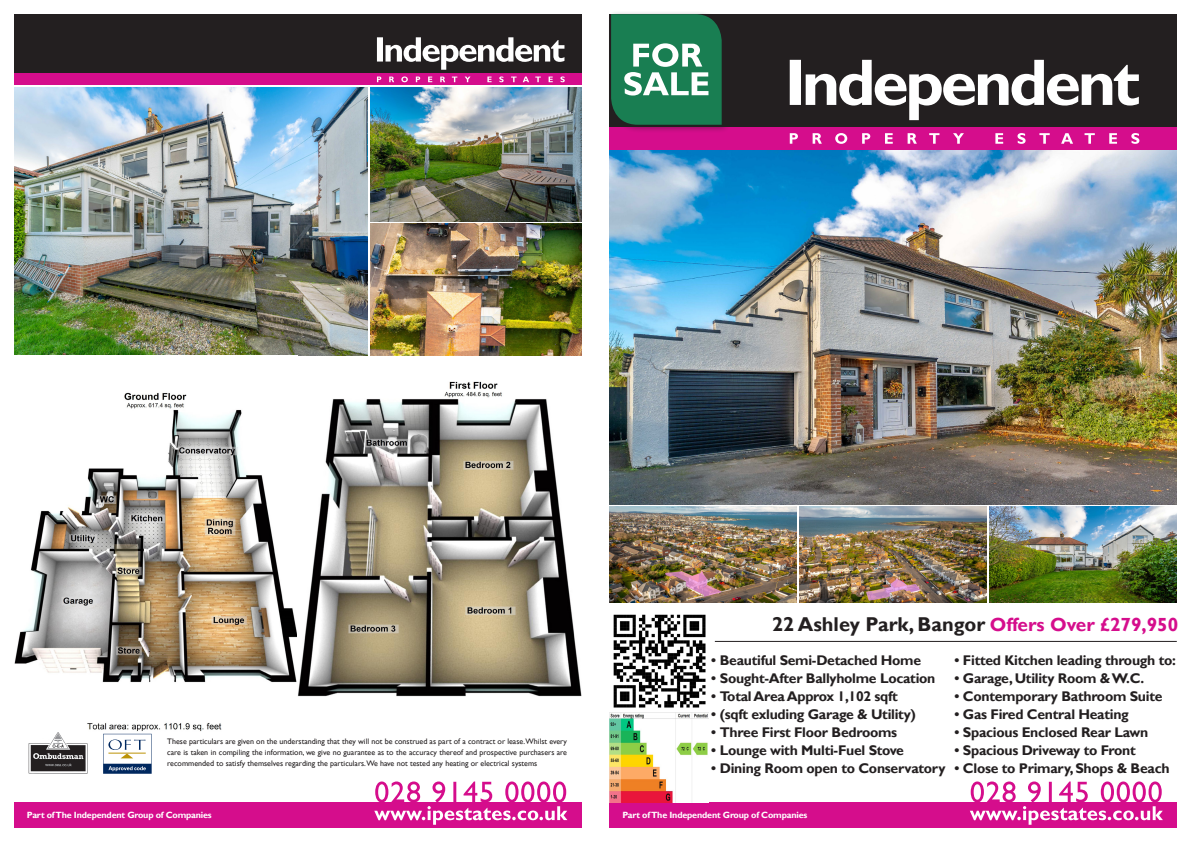
<style>
.page{position:relative;width:1191px;height:842px;background:#fff}
.page>*{position:absolute;margin:0;border:0;box-sizing:border-box;transform-origin:0 0}
.t1{font:700 20px "Gill Sans";color:#231f20}
.t2{font:700 14px "Gill Sans";letter-spacing:-.02em;color:#231f20}
.t3{font:700 9px "Gill Sans";letter-spacing:-.02em;color:#fff}
.t4{font:8px/11px "Gill Sans";color:#231f20;text-align:justify}
.s1{font-size:19px;color:#d50d8c}
</style>
<div class="page">
<div style="left:609px;top:14px;width:567px;height:136px;background:#231f20"></div>
<div style="left:609px;top:128px;width:567px;height:22px;background:#d50d8c"></div>
<div style="left:609px;top:802px;width:567px;height:26px;background:#d50d8c"></div>
<svg style="left:970px;top:781px;width:193px;height:44px"></svg>
<svg style="left:789px;top:60px;width:349px;height:60px"></svg>
<svg style="left:789px;top:133px;width:350px;height:11px"></svg>
<div style="left:14px;top:14px;width:567px;height:71px;background:#231f20"></div>
<svg style="left:377px;top:37px;width:187px;height:33px"></svg>
<div style="left:14px;top:74px;width:567px;height:11px;background:#d50d8c"></div>
<svg style="left:377px;top:76px;width:188px;height:6px"></svg>
<div style="left:14px;top:802px;width:567px;height:26px;background:#d50d8c"></div>
<svg style="left:374px;top:781px;width:193px;height:44px"></svg>
<img style="left:28px;top:732px;width:59px;height:41px">
<svg style="left:103px;top:734px;width:49px;height:40px"></svg>
<img style="left:14px;top:87px;width:353px;height:268px">
<div style="left:608px;top:11px;width:122px;height:123px;background:#231f20;opacity:.5"></div>
<svg style="left:611px;top:14px;width:110px;height:111px;background:#3b8e6a"></svg>
<img style="left:370px;top:87px;width:211px;height:134px">
<img style="left:370px;top:223px;width:211px;height:132px">
<hr style="left:715px;top:641px;width:461px;height:1px;background:#231f20">
<img style="left:613px;top:614px;width:93px;height:94px">
<img style="left:14px;top:392px;width:284px;height:340px">
<img style="left:609px;top:712px;width:100px;height:90px">
<img style="left:609px;top:150px;width:567px;height:355px">
<img style="left:799px;top:506px;width:187px;height:96px">
<img style="left:609px;top:506px;width:188px;height:96px">
<img style="left:989px;top:506px;width:187px;height:96px">
<img style="left:298px;top:381px;width:283px;height:316px">
<p class="t4" style="left:167px;top:736px;width:401px">These particulars are given on the understanding that they will not be construed as part of a contract or lease.Whilst every care is taken in compiling the information, we give no guarantee as to the accuracy thereof and prospective purchasers are recommended to satisfy themselves regarding the particulars.We have not tested any heating or electrical systems</p>
<p class="t1" style="left:772px;top:612px;width:407px">22 Ashley Park, Bangor <span class="s1">Offers Over £279,950</span></p>
<p class="t2" style="left:711px;top:652px;width:211px">• Beautiful Semi-Detached Home</p>
<p class="t2" style="left:711px;top:670px;width:226px">• Sought-After Ballyholme Location</p>
<p class="t2" style="left:711px;top:688px;width:188px">• Total Area Approx 1,102 sqft</p>
<p class="t2" style="left:711px;top:706px;width:206px">• (sqft exluding Garage &amp; Utility)</p>
<p class="t2" style="left:711px;top:724px;width:187px">• Three First Floor Bedrooms</p>
<p class="t2" style="left:711px;top:742px;width:194px">• Lounge with Multi-Fuel Stove</p>
<p class="t2" style="left:711px;top:760px;width:236px">• Dining Room open to Conservatory</p>
<p class="t2" style="left:954px;top:652px;width:223px">• Fitted Kitchen leading through to:</p>
<p class="t2" style="left:954px;top:670px;width:191px">• Garage, Utility Room &amp; W.C.</p>
<p class="t2" style="left:954px;top:688px;width:209px">• Contemporary Bathroom Suite</p>
<p class="t2" style="left:954px;top:706px;width:176px">• Gas Fired Central Heating</p>
<p class="t2" style="left:954px;top:724px;width:195px">• Spacious Enclosed Rear Lawn</p>
<p class="t2" style="left:954px;top:742px;width:183px">• Spacious Driveway to Front</p>
<p class="t2" style="left:954px;top:760px;width:217px">• Close to Primary, Shops &amp; Beach</p>
<p class="t3" style="left:27px;top:809px;width:186px">Part of The Independent Group of Companies</p>
<p class="t3" style="left:622px;top:809px;width:186px">Part of The Independent Group of Companies</p>
</div>
